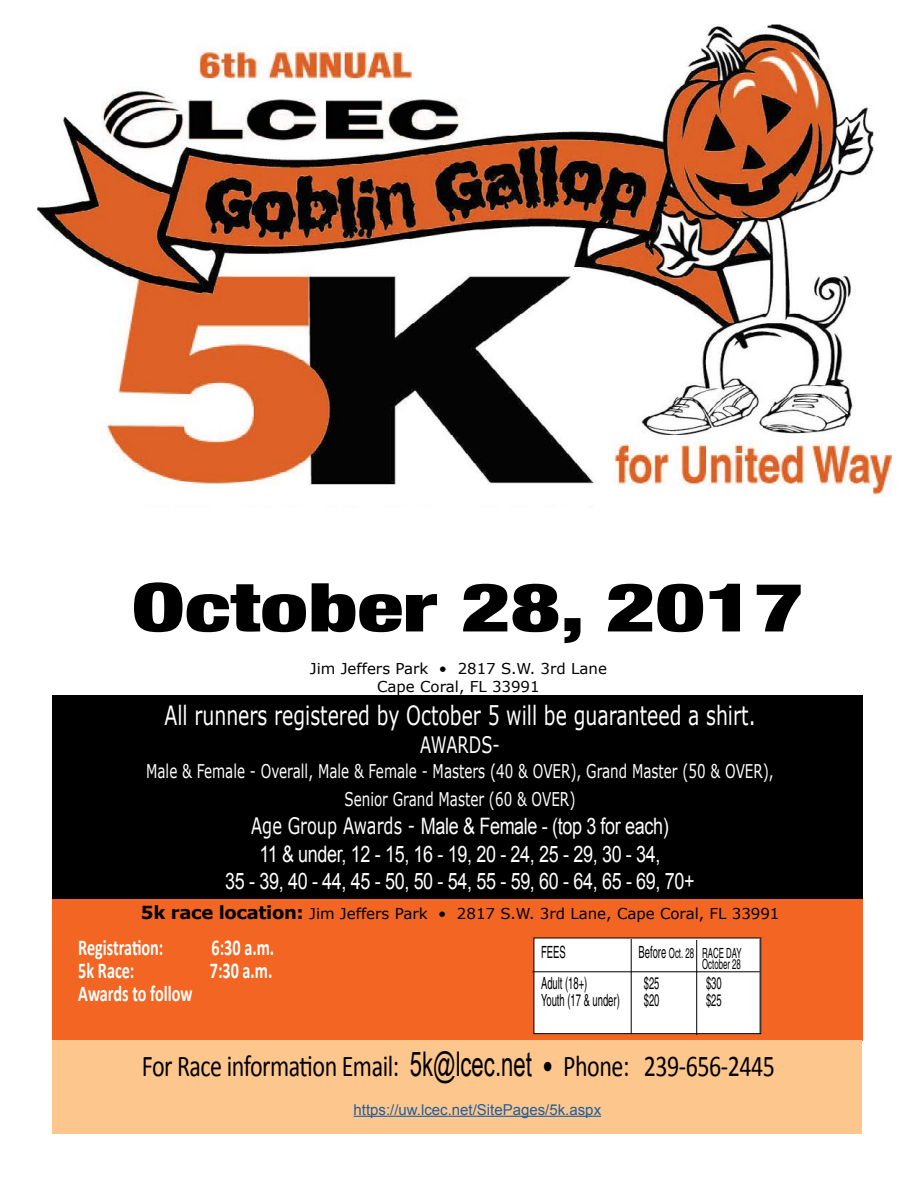
<style>
.page{position:relative;width:918px;height:1188px;background:#fff}
.page>*{position:absolute;margin:0;border:0;box-sizing:border-box;transform-origin:0 0}
.t1{font:900 condensed 67.35px "Helvetica Neue";color:#000;scale:1.41 1}
.t2{font:30.3px "Calibri";letter-spacing:-.02em;color:#000;scale:.79 1}
.t3{font:26.4px "Verdana";color:#fff;scale:.71 1}
.t4{font:22.65px/27.2px "Arial";letter-spacing:-.02em;color:#fff;text-align:center;scale:.79 1}
.t5{font:700 22.65px "Calibri";color:#fff;scale:.71 1}
.t6{font:22.65px "Verdana";color:#fff;scale:.71 1}
.t7{font:18.9px/28.3px "Verdana";color:#fff;text-align:center;scale:.71 1}
.t8{font:condensed 16.8px "Helvetica";color:#000;scale:.68 1}
.t9{font:15px/18px "Verdana";color:#000;text-align:center}
.t10{font:15px "Arial";color:#215e9e}
.t11{font:condensed 13.95px/10.8px "Helvetica";color:#000;text-align:right;scale:.68 1}
.s1{font-family:"Verdana"}
.s2{font-weight:700;font-size:18px}
.s3{font-size:16.8px}
.s4{font-family:"Arial Narrow";font-size:34.05px}
</style>
<div class="page">
<img style="left:38px;top:24px;width:853px;height:473px">
<div style="left:53px;top:695px;width:810px;height:205px;background:#000"></div>
<div style="left:53px;top:900px;width:810px;height:141px;background:#f26522"></div>
<div style="left:53px;top:1041px;width:809px;height:93px;background:#fdc68c"></div>
<div style="left:534px;top:938px;width:227px;height:96px;background:#fff"></div>
<div style="left:534px;top:938px;width:227px;height:96px;border:1px solid #000"></div>
<hr style="left:532px;top:971px;width:228px;height:1px;background:#000">
<hr style="left:631px;top:939px;width:1px;height:95px;background:#000">
<hr style="left:696px;top:940px;width:1px;height:95px;background:#000">
<hr style="left:760px;top:939px;width:1px;height:95px;background:#000">
<hr style="left:354px;top:1116px;width:247px;height:1px;background:#215e9e">
<h1 class="t1" style="left:132px;top:552px;width:478px">October 28, 2017</h1>
<p class="t9" style="left:310px;top:660px;width:299px">Jim Jeffers Park • 2817 S.W. 3rd Lane<br>Cape Coral, FL 33991</p>
<p class="t3" style="left:164px;top:697px;width:834px">All runners registered by October 5 will be guaranteed a shirt.</p>
<p class="t6" style="left:420px;top:729px;width:114px">AWARDS-</p>
<p class="t7" style="left:146px;top:756px;width:886px">Male &amp; Female - Overall, Male &amp; Female - Masters (40 &amp; OVER), Grand Master (50 &amp; OVER),<br>Senior Grand Master (60 &amp; OVER)</p>
<p class="t4" style="left:225px;top:813px;width:596px"><span class="s1">Age Group Awards -</span> Male &amp; Female - (top 3 for each)<br>11 &amp; under, 12 - 15, 16 - 19, 20 - 24, 25 - 29, 30 - 34,<br>35 - 39, 40 - 44, 45 - 50, 50 - 54, 55 - 59, 60 - 64, 65 - 69, 70+</p>
<p class="t9" style="left:141px;top:904px;width:640px"><span class="s2">5k race location:</span> Jim Jeffers Park • 2817 S.W. 3rd Lane, Cape Coral, FL 33991</p>
<p class="t5" style="left:78px;top:933px;width:122px">Registration:</p>
<p class="t5" style="left:212px;top:933px;width:90px">6:30 a.m.</p>
<p class="t5" style="left:78px;top:956px;width:81px">5k Race:</p>
<p class="t5" style="left:210px;top:956px;width:90px">7:30 a.m.</p>
<p class="t5" style="left:78px;top:979px;width:162px">Awards to follow</p>
<p class="t8" style="left:541px;top:943px;width:38px">FEES</p>
<p class="t11" style="left:639px;top:948px;width:153px"><span class="s3">Before</span> Oct. 28 RACE DAY<br>October 28</p>
<p class="t8" style="left:541px;top:974px;width:70px">Adult (18+)</p>
<p class="t8" style="left:644px;top:974px;width:25px">$25</p>
<p class="t8" style="left:706px;top:974px;width:25px">$30</p>
<p class="t8" style="left:541px;top:991px;width:117px">Youth (17 &amp; under)</p>
<p class="t8" style="left:644px;top:991px;width:25px">$20</p>
<p class="t8" style="left:706px;top:991px;width:25px">$25</p>
<h2 class="t2" style="left:142px;top:1047px;width:803px">For Race information Email: <span class="s4">5k@lcec.net</span> • Phone: 239-656-2445</h2>
<p class="t10" style="left:354px;top:1100px;width:249px">https://uw.lcec.net/SitePages/5k.aspx</p>
</div>
